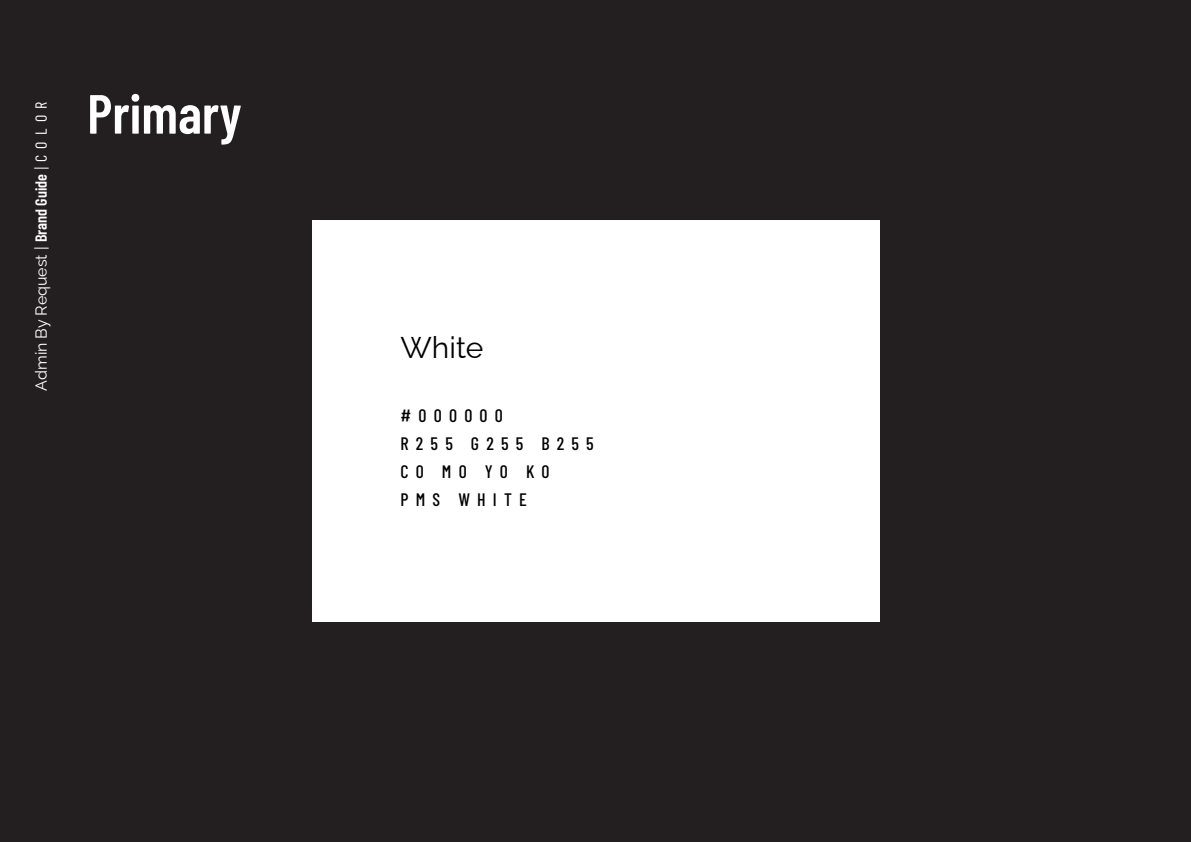
<style>
.page{position:relative;width:1191px;height:842px;background:#231f20}
.page>*{position:absolute;margin:0;border:0;box-sizing:border-box;transform-origin:0 0}
.t1{font:600 55px "Barlow Condensed";color:#fff}
.t2{font:30px "Raleway";color:#000}
.t3{font:500 18px/28px "Barlow Condensed";letter-spacing:.4em;color:#000}
.t4{font:16px "Raleway";color:#fff}
.s1{font-family:"Barlow Condensed";font-weight:600}
.s2{font-family:"Barlow Condensed"}
</style>
<div class="page">
<div style="left:312px;top:220px;width:567px;height:402px;background:#fff"></div>
<p class="t4" style="left:28px;top:391px;width:291px;rotate:-90deg">Admin By Request | <span class="s1">Brand Guide</span> | <span class="s2">C O L O R</span></p>
<h1 class="t1" style="left:87px;top:75px;width:156px">Primary</h1>
<h2 class="t2" style="left:400px;top:323px;width:84px">White</h2>
<p class="t3" style="left:400px;top:400px;width:195px">#000000<br>R255 G255 B255<br>C0 M0 Y0 K0<br>PMS WHITE</p>
</div>
